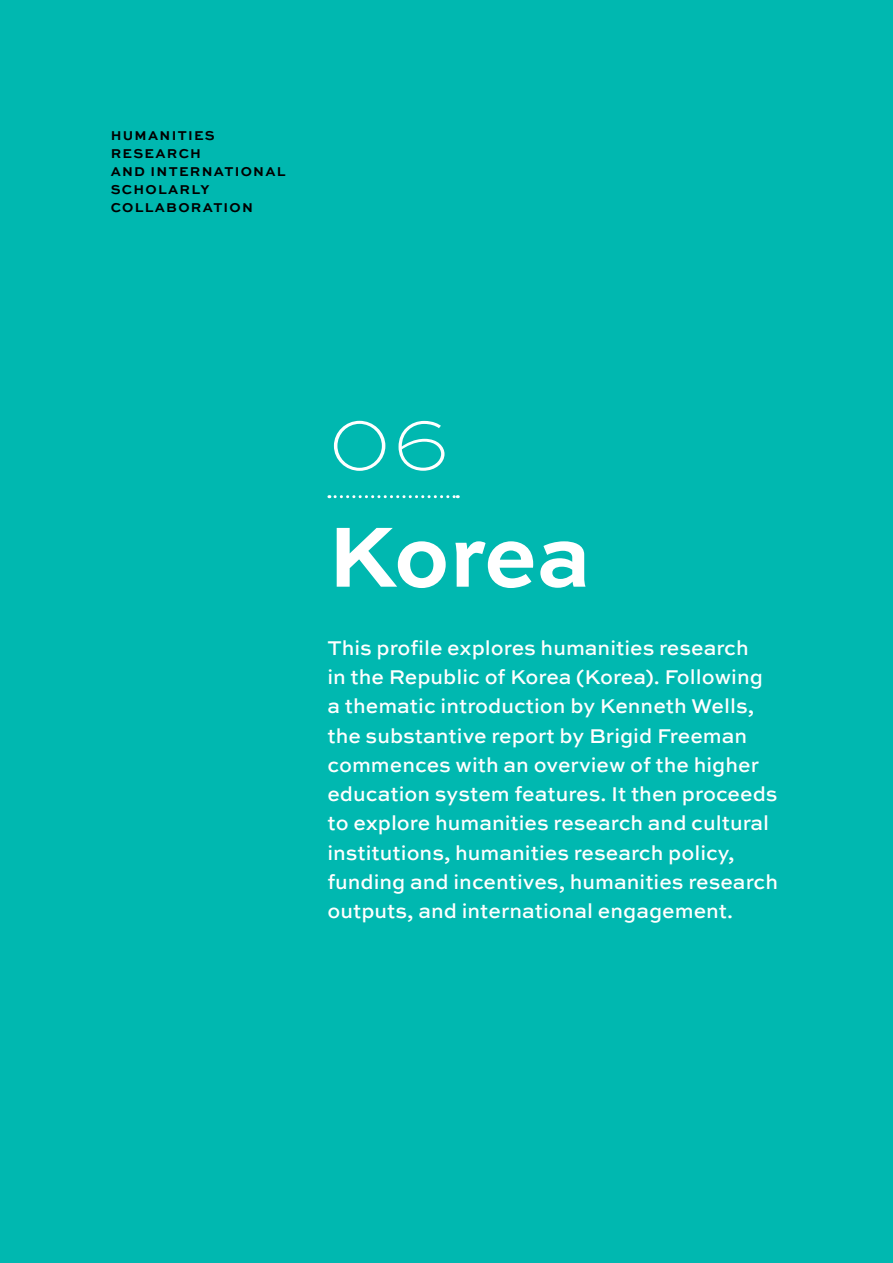
<style>
.page{position:relative;width:893px;height:1263px;background:#00b8b0}
.page>*{position:absolute;margin:0;border:0;box-sizing:border-box;transform-origin:0 0}
.COUNTRY_TITLE{font:700 90px "Sweet Sans Pro";letter-spacing:-.015em;color:#fff}
.COUNTRY_NUMBER{font:100 90px "Sweet Sans Pro";color:#fff}
.COUNTRY_INTRO{font:500 21px/29.2px "Sweet Sans Pro";color:#fff}
.COUNTRY_SML_TYPE{font:700 13.5px/18px "Sweet Sans Pro";letter-spacing:.095em;color:#000}
</style>
<div class="page">
<svg style="left:329px;top:495px;width:129px;height:3px"></svg>
<p class="COUNTRY_SML_TYPE" style="left:111px;top:126px;width:176px">HUMANITIES<br>RESEARCH<br>AND INTERNATIONAL<br>SCHOLARLY<br>COLLABORATION</p>
<p class="COUNTRY_NUMBER" style="left:327px;top:378px;width:124px">06</p>
<p class="COUNTRY_TITLE" style="left:327px;top:488px;width:265px">Korea</p>
<p class="COUNTRY_INTRO" style="left:327px;top:632px;width:452px">This profile explores humanities research<br>in the Republic of Korea (Korea). Following a thematic introduction by Kenneth Wells, the substantive report by Brigid Freeman commences with an overview of the higher education system features. It then proceeds to explore humanities research and cultural institutions, humanities research policy, funding and incentives, humanities research outputs, and international engagement.</p>
</div>
